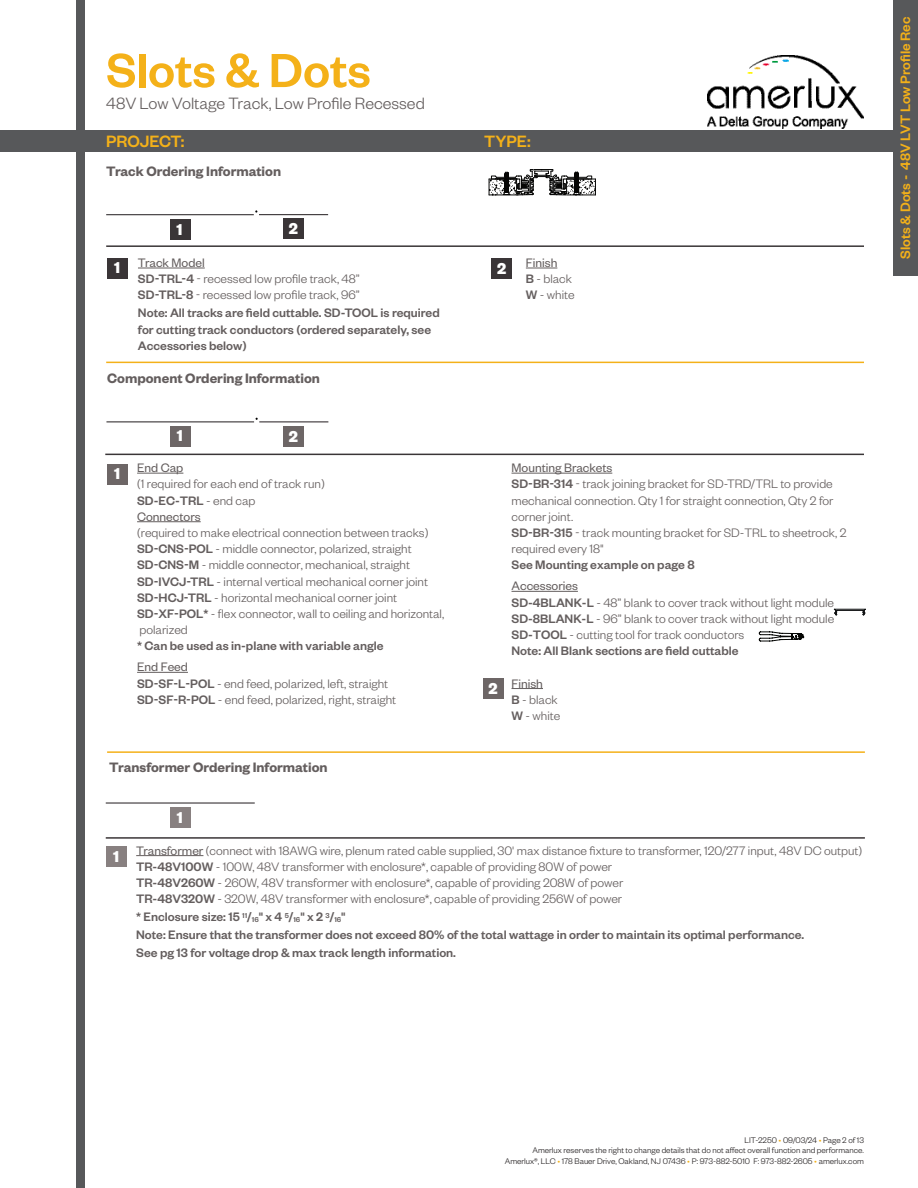
<style>
.page{position:relative;width:918px;height:1188px;background:#fff}
.page>*{position:absolute;margin:0;border:0;box-sizing:border-box;transform-origin:0 0}
.t1{font:500 52.5px "Founders Grotesk";color:#f4b119}
.t2{font:300 18px "Founders Grotesk";color:#645e5e}
.t3{font:500 18px "Founders Grotesk";color:#f4b119}
.t4{font:700 17.25px "Founders Grotesk";color:#fff}
.t5{font:600 15px "Founders Grotesk";color:#645e5e}
.t6{font:500 15px "Founders Grotesk";color:#f4b119}
.t7{font:300 13.5px/16.2px "Founders Grotesk";color:#645e5e;text-align:justify}
.t8{font:500 13.5px/16.2px "Founders Grotesk";color:#645e5e}
.t9{font:13.5px "Founders Grotesk";color:#645e5e}
.t10{font:300 9px/10.8px "Founders Grotesk";color:#231f20;text-align:right}
.s1{font-weight:500}
.s2{font-weight:300}
.s3{font-weight:400}
.s4{font-size:7.8px}
.s5{color:#f4b119}
</style>
<div class="page">
<div style="left:0;top:130px;width:918px;height:22px;background:#57585a"></div>
<img style="left:707px;top:55px;width:157px;height:73px">
<div style="left:76px;top:0;width:10px;height:1188px;background:#57585a"></div>
<div style="left:893px;top:0;width:25px;height:275px;background:#57585a"></div>
<hr style="left:136px;top:855px;width:67px;height:1px;background:#645e5e">
<hr style="left:138px;top:268px;width:67px;height:1px;background:#645e5e">
<hr style="left:526px;top:268px;width:31px;height:1px;background:#645e5e">
<hr style="left:137px;top:473px;width:46px;height:1px;background:#645e5e">
<hr style="left:137px;top:521px;width:64px;height:1px;background:#645e5e">
<hr style="left:137px;top:672px;width:51px;height:1px;background:#645e5e">
<hr style="left:512px;top:473px;width:100px;height:1px;background:#645e5e">
<hr style="left:512px;top:591px;width:66px;height:1px;background:#645e5e">
<hr style="left:512px;top:688px;width:31px;height:1px;background:#645e5e">
<div style="left:107px;top:259px;width:21px;height:20px;background:#3a3537"></div>
<div style="left:491px;top:259px;width:21px;height:20px;background:#3a3537"></div>
<hr style="left:106px;top:362px;width:758px;height:1px;background:#f4b119">
<hr style="left:106px;top:245px;width:758px;height:2px;background:#3a3537">
<hr style="left:106px;top:214px;width:148px;height:1px;background:#3a3537">
<div style="left:170px;top:219px;width:20px;height:21px;background:#3a3537"></div>
<div style="left:107px;top:464px;width:21px;height:20px;background:#6d6666"></div>
<div style="left:170px;top:426px;width:21px;height:21px;background:#6d6666"></div>
<div style="left:283px;top:426px;width:21px;height:21px;background:#6d6666"></div>
<div style="left:483px;top:678px;width:21px;height:21px;background:#6d6666"></div>
<hr style="left:105px;top:454px;width:759px;height:1px;background:#3a3537">
<hr style="left:106px;top:421px;width:148px;height:1px;background:#3a3537">
<hr style="left:259px;top:421px;width:69px;height:1px;background:#3a3537">
<div style="left:283px;top:219px;width:21px;height:20px;background:#3a3537"></div>
<hr style="left:259px;top:214px;width:69px;height:1px;background:#3a3537">
<hr style="left:107px;top:751px;width:758px;height:2px;background:#f4b119">
<hr style="left:106px;top:802px;width:149px;height:2px;background:#3a3537">
<div style="left:170px;top:807px;width:21px;height:21px;background:#888080"></div>
<div style="left:106px;top:846px;width:21px;height:21px;background:#888080"></div>
<hr style="left:106px;top:837px;width:759px;height:2px;background:#3a3537">
<svg style="left:759px;top:631px;width:45px;height:11px"></svg>
<svg style="left:834px;top:609px;width:32px;height:7px"></svg>
<svg style="left:489px;top:169px;width:107px;height:27px"></svg>
<h1 class="t1" style="left:106px;top:38px;width:266px">Slots &amp; Dots</h1>
<h2 class="t2" style="left:106px;top:92px;width:320px">48V Low Voltage Track, Low Profile Recessed</h2>
<h2 class="t3" style="left:106px;top:130px;width:80px">PROJECT:</h2>
<h2 class="t3" style="left:484px;top:130px;width:48px">TYPE:</h2>
<p class="t5" style="left:106px;top:162px;width:176px">Track Ordering Information</p>
<p class="t4" style="left:177px;top:218px;width:8px">1</p>
<p class="t4" style="left:289px;top:218px;width:11px">2</p>
<p class="t9" style="left:138px;top:254px;width:68px">Track Model</p>
<p class="t7" style="left:138px;top:270px;width:223px"><span class="s1">SD-TRL-4</span> - recessed low profile track, 48”</p>
<p class="t7" style="left:138px;top:286px;width:223px"><span class="s1">SD-TRL-8</span> - recessed low profile track, 96”</p>
<p class="t8" style="left:138px;top:304px;width:303px">Note: All tracks are field cuttable. SD-TOOL is required for cutting track conductors (ordered separately, see</p>
<p class="t8" style="left:138px;top:337px;width:110px">Accessories below)</p>
<p class="t4" style="left:114px;top:257px;width:8px">1</p>
<p class="t4" style="left:497px;top:258px;width:11px">2</p>
<p class="t5" style="left:107px;top:369px;width:214px">Component Ordering Information</p>
<p class="t4" style="left:177px;top:424px;width:8px">1</p>
<p class="t4" style="left:289px;top:425px;width:11px">2</p>
<p class="t9" style="left:526px;top:254px;width:33px">Finish</p>
<p class="t7" style="left:526px;top:270px;width:48px"><span class="s1">B</span> - black</p>
<p class="t7" style="left:526px;top:286px;width:50px"><span class="s1">W</span> - white</p>
<p class="t4" style="left:114px;top:462px;width:8px">1</p>
<p class="t9" style="left:137px;top:460px;width:48px">End Cap</p>
<p class="t7" style="left:137px;top:475px;width:189px">(1 required for each end of track run)</p>
<p class="t8" style="left:137px;top:492px;width:120px">SD-EC-TRL <span class="s2">- end cap</span></p>
<p class="t9" style="left:137px;top:508px;width:65px">Connectors</p>
<p class="t7" style="left:137px;top:524px;width:293px">(required to make electrical connection between tracks)</p>
<p class="t7" style="left:137px;top:540px;width:276px"><span class="s1">SD-CNS-POL</span> - middle connector, polarized, straight</p>
<p class="t7" style="left:137px;top:556px;width:274px"><span class="s1">SD-CNS-M</span> - middle connector, mechanical, straight</p>
<p class="t7" style="left:137px;top:573px;width:292px"><span class="s1">SD-IVCJ-TRL</span> - internal vertical mechanical corner joint</p>
<p class="t7" style="left:137px;top:589px;width:262px"><span class="s1">SD-HCJ-TRL</span> - horizontal mechanical corner joint</p>
<p class="t7" style="left:137px;top:605px;width:309px"><span class="s1">SD-XF-POL*</span> - flex connector, wall to ceiling and horizontal,</p>
<p class="t7" style="left:140px;top:621px;width:50px">polarized</p>
<p class="t8" style="left:137px;top:637px;width:248px">* Can be used as in-plane with variable angle</p>
<p class="t9" style="left:137px;top:659px;width:52px">End Feed</p>
<p class="t7" style="left:137px;top:675px;width:253px"><span class="s1">SD-SF-L-POL</span> - end feed, polarized, left, straight</p>
<p class="t7" style="left:137px;top:691px;width:261px"><span class="s1">SD-SF-R-POL</span> - end feed, polarized, right, straight</p>
<p class="t4" style="left:489px;top:677px;width:11px">2</p>
<p class="t9" style="left:512px;top:460px;width:102px">Mounting Brackets</p>
<p class="t7" style="left:512px;top:475px;width:323px"><span class="s1">SD-BR-314</span> - track joining bracket for SD-TRD/TRL to provide mechanical connection. Qty 1 for straight connection, Qty 2 for corner joint.</p>
<p class="t7" style="left:512px;top:524px;width:337px"><span class="s1">SD-BR-315</span> - track mounting bracket for SD-TRL to sheetrock, 2</p>
<p class="t7" style="left:512px;top:540px;width:94px">required every 18"</p>
<p class="t8" style="left:512px;top:556px;width:185px">See Mounting example on page 8</p>
<p class="t9" style="left:512px;top:578px;width:68px">Accessories</p>
<p class="t7" style="left:512px;top:594px;width:324px"><span class="s1">SD-4BLANK-L</span> - 48” blank to cover track without light module</p>
<p class="t7" style="left:512px;top:610px;width:324px"><span class="s1">SD-8BLANK-L</span> - 96” blank to cover track without light module</p>
<p class="t7" style="left:512px;top:626px;width:234px"><span class="s1">SD-TOOL</span> - cutting tool for track conductors</p>
<p class="t8" style="left:512px;top:642px;width:229px">Note: All Blank sections are field cuttable</p>
<p class="t9" style="left:512px;top:675px;width:33px">Finish</p>
<p class="t7" style="left:512px;top:691px;width:48px"><span class="s1">B</span> - black</p>
<p class="t7" style="left:512px;top:707px;width:50px"><span class="s1">W</span> - white</p>
<p class="t5" style="left:109px;top:757px;width:220px">Transformer Ordering Information</p>
<p class="t4" style="left:177px;top:806px;width:8px">1</p>
<p class="t4" style="left:113px;top:845px;width:8px">1</p>
<p class="t7" style="left:136px;top:842px;width:728px"><span class="s3">Transformer</span> (connect with 18AWG wire, plenum rated cable supplied, 30' max distance fixture to transformer, 120/277 input, 48V DC output)</p>
<p class="t7" style="left:136px;top:858px;width:477px"><span class="s1">TR-48V100W</span> - 100W, 48V transformer with enclosure*, capable of providing 80W of power</p>
<p class="t7" style="left:136px;top:874px;width:489px"><span class="s1">TR-48V260W</span> - 260W, 48V transformer with enclosure*, capable of providing 208W of power</p>
<p class="t7" style="left:136px;top:890px;width:487px"><span class="s1">TR-48V320W</span> - 320W, 48V transformer with enclosure*, capable of providing 256W of power</p>
<p class="t8" style="left:136px;top:908px;width:211px">* Enclosure size: 15 <sup>11</sup>/<span class="s4">16</span>" x 4 <sup>5</sup>/<span class="s4">16</span>" x 2 <sup>3</sup>/<span class="s4">16</span>"</p>
<p class="t8" style="left:136px;top:926px;width:670px">Note: Ensure that the transformer does not exceed 80% of the total wattage in order to maintain its optimal performance.</p>
<p class="t8" style="left:136px;top:944px;width:321px">See pg 13 for voltage drop &amp; max track length information.</p>
<p class="t6" style="left:896px;top:259px;width:243px;rotate:-90deg">Slots &amp; Dots - 48V LVT Low Profile Rec</p>
<p class="t10" style="left:505px;top:1134px;width:361px">LIT-2250 <span class="s5">•</span> 09/03/24 <span class="s5">•</span> Page 2 of 13<br>Amerlux reserves the right to change details that do not affect overall function and performance.<br>Amerlux®, LLC <span class="s5">•</span> 178 Bauer Drive, Oakland, NJ 07436 <span class="s5">•</span> P: 973-882-5010 F: 973-882-2605 <span class="s5">•</span> amerlux.com</p>
</div>
